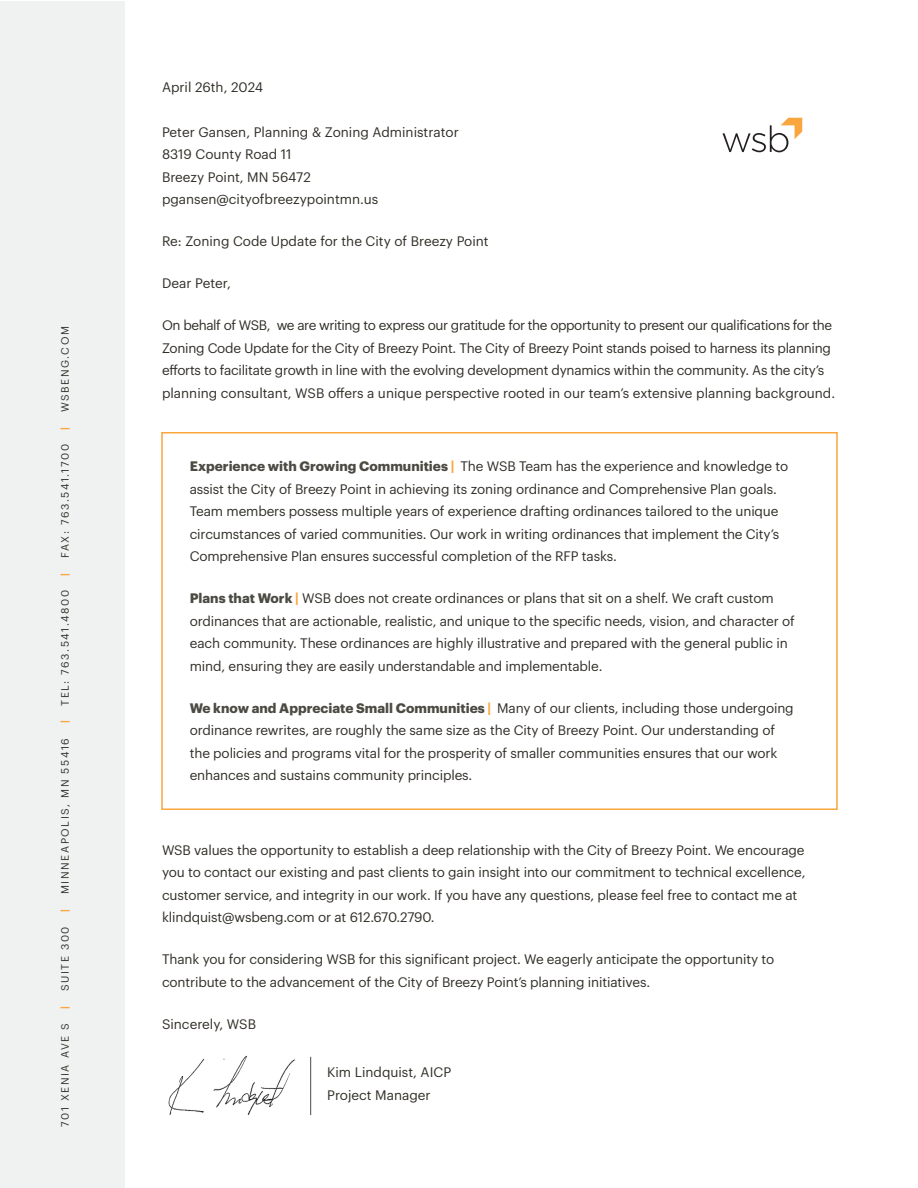
<style>
.page{position:relative;width:918px;height:1188px;background:#fff}
.page>*{position:absolute;margin:0;border:0;box-sizing:border-box;transform-origin:0 0}
.body-text{font:13.5px/22.5px "Graphik";letter-spacing:-.01em;color:#312e27}
.body-text_no_spacing_before{font:13.5px "Graphik";color:#312e27}
.t1{font:10.5px "Graphik";letter-spacing:.155em;color:#312e27}
.t2{font:700 10.5px "Graphik";color:#faa63f}
.s1{font-weight:700;color:#4c4b43}
.s2{font-weight:700;color:#faa63f}
</style>
<div class="page">
<div style="left:0;top:1px;width:124px;height:1187px;background:#eff2f1"></div>
<svg style="left:723px;top:118px;width:79px;height:34px"></svg>
<div style="left:161px;top:432px;width:677px;height:378px;border:2px solid #faa63f"></div>
<img style="left:168px;top:1055px;width:128px;height:60px">
<hr style="left:310px;top:1057px;width:1px;height:58px;background:#4c4b43">
<p class="t1" style="left:57px;top:412px;width:87px;rotate:-90deg">WSBENG.COM</p>
<p class="t2" style="left:57px;top:430px;width:4px;rotate:-90deg">|</p>
<p class="t1" style="left:57px;top:558px;width:115px;rotate:-90deg">FAX: 763.541.1700</p>
<p class="t2" style="left:57px;top:576px;width:4px;rotate:-90deg">|</p>
<p class="t1" style="left:57px;top:706px;width:117px;rotate:-90deg">TEL: 763.541.4800</p>
<p class="t2" style="left:57px;top:723px;width:4px;rotate:-90deg">|</p>
<p class="t1" style="left:57px;top:894px;width:157px;rotate:-90deg">MINNEAPOLIS, MN 55416</p>
<p class="t2" style="left:57px;top:912px;width:4px;rotate:-90deg">|</p>
<p class="t1" style="left:57px;top:991px;width:66px;rotate:-90deg">SUITE 300</p>
<p class="t2" style="left:57px;top:1009px;width:4px;rotate:-90deg">|</p>
<p class="t1" style="left:57px;top:1127px;width:105px;rotate:-90deg">701 XENIA AVE S</p>
<p class="body-text_no_spacing_before" style="left:162px;top:77px;width:103px">April 26th, 2024</p>
<p class="body-text_no_spacing_before" style="left:162px;top:122px;width:298px">Peter Gansen, Planning &amp; Zoning Administrator</p>
<p class="body-text_no_spacing_before" style="left:162px;top:144px;width:131px">8319 County Road 11</p>
<p class="body-text_no_spacing_before" style="left:162px;top:167px;width:150px">Breezy Point, MN 56472</p>
<p class="body-text_no_spacing_before" style="left:162px;top:189px;width:218px">pgansen@cityofbreezypointmn.us</p>
<p class="body-text" style="left:162px;top:229px;width:328px">Re: Zoning Code Update for the City of Breezy Point</p>
<p class="body-text" style="left:162px;top:271px;width:70px">Dear Peter,</p>
<p class="body-text" style="left:162px;top:313px;width:675px">On behalf of WSB, we are writing to express our gratitude for the opportunity to present our qualifications for the Zoning Code Update for the City of Breezy Point. The City of Breezy Point stands poised to harness its planning efforts to facilitate growth in line with the evolving development dynamics within the community. As the city’s planning consultant, WSB offers a unique perspective rooted in our team’s extensive planning background.</p>
<p class="body-text" style="left:190px;top:454px;width:600px"><span class="s1">Experience with Growing Communities</span> <span class="s2">|</span> The WSB Team has the experience and knowledge to assist the City of Breezy Point in achieving its zoning ordinance and Comprehensive Plan goals.<br>Team members possess multiple years of experience drafting ordinances tailored to the unique circumstances of varied communities. Our work in writing ordinances that implement the City’s Comprehensive Plan ensures successful completion of the RFP tasks.</p>
<p class="body-text" style="left:190px;top:586px;width:607px"><span class="s1">Plans that Work</span> <span class="s2">|</span> WSB does not create ordinances or plans that sit on a shelf. We craft custom ordinances that are actionable, realistic, and unique to the specific needs, vision, and character of each community. These ordinances are highly illustrative and prepared with the general public in mind, ensuring they are easily understandable and implementable.</p>
<p class="body-text" style="left:190px;top:696px;width:606px"><span class="s1">We know and Appreciate Small Communities</span> <span class="s2">|</span> Many of our clients, including those undergoing ordinance rewrites, are roughly the same size as the City of Breezy Point. Our understanding of the policies and programs vital for the prosperity of smaller communities ensures that our work enhances and sustains community principles.</p>
<p class="body-text" style="left:162px;top:837px;width:645px">WSB values the opportunity to establish a deep relationship with the City of Breezy Point. We encourage you to contact our existing and past clients to gain insight into our commitment to technical excellence, customer service, and integrity in our work. If you have any questions, please feel free to contact me at klindquist@wsbeng.com or at 612.670.2790.</p>
<p class="body-text" style="left:162px;top:947px;width:614px">Thank you for considering WSB for this significant project. We eagerly anticipate the opportunity to contribute to the advancement of the City of Breezy Point’s planning initiatives.</p>
<p class="body-text" style="left:162px;top:1011px;width:96px">Sincerely, WSB</p>
<p class="body-text_no_spacing_before" style="left:327px;top:1062px;width:125px">Kim Lindquist, AICP</p>
<p class="body-text_no_spacing_before" style="left:327px;top:1085px;width:105px">Project Manager</p>
</div>
